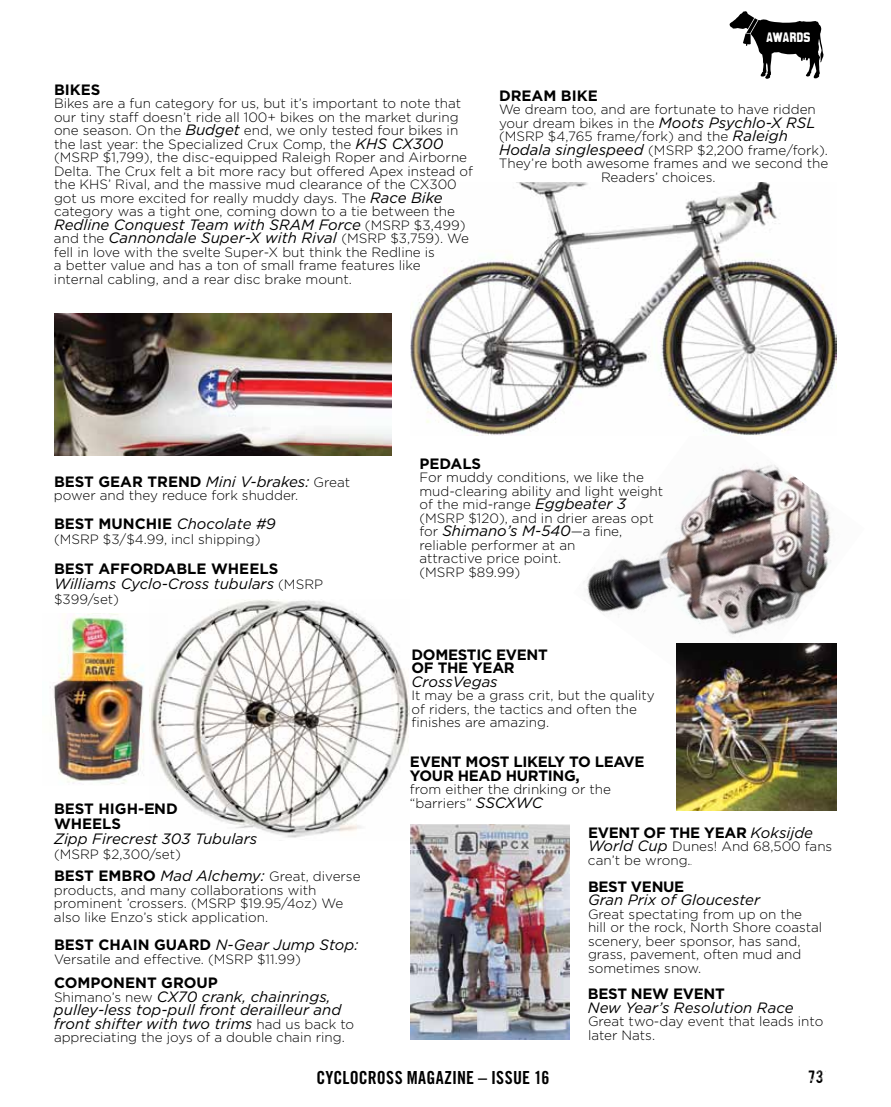
<style>
.page{position:relative;width:891px;height:1107px;background:#fff}
.page>*{position:absolute;margin:0;border:0;box-sizing:border-box;transform-origin:0 0}
.t1{font:18px "Trade Gothic LT Std Bd Cn 20";letter-spacing:.005em;color:#000}
.t2{font:italic 15px/13.5px "Gotham HTF";color:#000}
.t3{font:700 15px/13.5px "Gotham HTF";letter-spacing:-.02em;color:#000}
.t4{font:700 15px/15px "Gotham HTF";color:#000}
.t5{font:15px "Boycott";color:#000}
.t6{font:300 13.5px/13.5px "Gotham HTF";color:#000}
.t7{font:700 12px "Can Cande Bois";letter-spacing:.035em;color:#fff}
.s1{font-weight:400;font-style:italic;font-size:15px}
.s2{font-weight:300;font-style:normal;font-size:13.5px}
.s3{font-weight:400;font-style:italic}
.s4{font-weight:300;font-size:13.5px}
.s5{font-weight:700;font-style:normal}
.s6{font-weight:700;font-size:15px}
.s7{font-weight:100;font-style:italic;font-size:15px}
</style>
<div class="page">
<svg style="left:729px;top:11px;width:94px;height:68px"></svg>
<img style="left:50px;top:614px;width:94px;height:170px">
<img style="left:149px;top:600px;width:260px;height:238px">
<img style="left:584px;top:465px;width:249px;height:245px">
<img style="left:410px;top:183px;width:427px;height:253px">
<img style="left:54px;top:314px;width:338px;height:141px">
<img style="left:677px;top:643px;width:160px;height:167px">
<img style="left:410px;top:825px;width:160px;height:215px">
<p class="t3" style="left:54px;top:82px;width:48px">BIKES</p>
<p class="t6" style="left:54px;top:97px;width:421px">Bikes are a fun category for us, but it’s important to note that our tiny staff doesn’t ride all 100+ bikes on the market during one season. On the <span class="s1">Budget</span> end, we only tested four bikes in the last year: the Specialized Crux Comp, the <span class="s1">KHS CX300 </span>(MSRP $1,799), the disc-equipped Raleigh Roper and Airborne Delta. The Crux felt a bit more racy but offered Apex instead of the KHS’ Rival, and the massive mud clearance of the CX300 got us more excited for really muddy days. The <span class="s1">Race Bike </span>category was a tight one, coming down to a tie between the</p>
<p class="t2" style="left:54px;top:218px;width:417px">Redline Conquest Team with SRAM Force <span class="s2">(MSRP $3,499) and the</span> Cannondale Super-X with Rival <span class="s2">(MSRP $3,759). We</span></p>
<p class="t6" style="left:54px;top:245px;width:382px">fell in love with the svelte Super-X but think the Redline is a better value and has a ton of small frame features like internal cabling, and a rear disc brake mount.</p>
<p class="t7" style="left:766px;top:31px;width:46px">AWARDS</p>
<p class="t4" style="left:499px;top:88px;width:100px">DREAM BIKE</p>
<p class="t6" style="left:499px;top:103px;width:318px">We dream too, and are fortunate to have ridden</p>
<p class="t6" style="left:499px;top:116px;width:318px">your dream bikes in the <span class="s1">Moots Psychlo-X RSL</span></p>
<p class="t6" style="left:499px;top:130px;width:290px">(MSRP $4,765 frame/fork) and the <span class="s1">Raleigh</span></p>
<p class="t6" style="left:499px;top:143px;width:331px"><span class="s1">Hodala singlespeed</span> (MSRP $2,200 frame/fork).</p>
<p class="t6" style="left:499px;top:157px;width:331px">They’re both awesome frames and we second the</p>
<p class="t6" style="left:601px;top:170px;width:116px">Readers’ choices.</p>
<p class="t4" style="left:54px;top:474px;width:298px">BEST GEAR TREND <span class="s3">Mini V-brakes:</span> <span class="s4">Great</span></p>
<p class="t6" style="left:54px;top:489px;width:246px">power and they reduce fork shudder.</p>
<p class="t4" style="left:54px;top:516px;width:223px">BEST MUNCHIE <span class="s3">Chocolate #9</span></p>
<p class="t6" style="left:54px;top:532px;width:208px">(MSRP $3/$4.99, incl shipping)</p>
<p class="t2" style="left:54px;top:561px;width:271px;line-height:15px"><span class="s5">BEST AFFORDABLE WHEELS<br></span>Williams Cyclo-Cross tubulars <span class="s2">(MSRP</span></p>
<p class="t6" style="left:54px;top:592px;width:67px">$399/set)</p>
<p class="t4" style="left:54px;top:801px;width:125px">BEST HIGH-END<br>WHEELS</p>
<p class="t2" style="left:54px;top:832px;width:205px">Zipp Firecrest 303 Tubulars</p>
<p class="t6" style="left:54px;top:843px;width:308px;line-height:22.5px">(MSRP $2,300/set)<br><span class="s6">BEST EMBRO</span> <span class="s1">Mad Alchemy:</span> Great, diverse</p>
<p class="t6" style="left:54px;top:883px;width:291px">products, and many collaborations with prominent ’crossers. (MSRP $19.95/4oz) We also like Enzo’s stick application.</p>
<p class="t2" style="left:54px;top:938px;width:306px"><span class="s5">BEST CHAIN GUARD</span> N-Gear Jump Stop:</p>
<p class="t6" style="left:54px;top:952px;width:248px">Versatile and effective. (MSRP $11.99)</p>
<p class="t2" style="left:54px;top:976px;width:302px"><span class="s5">COMPONENT GROUP<br></span><span class="s2">Shimano’s new</span> CX70 crank, chainrings, pulley-less top-pull front derailleur and front shifter with two trims <span class="s2">had us back to</span></p>
<p class="t6" style="left:54px;top:1031px;width:292px">appreciating the joys of a double chain ring.</p>
<p class="t3" style="left:419px;top:456px;width:63px">PEDALS</p>
<p class="t6" style="left:419px;top:470px;width:245px">For muddy conditions, we like the mud-clearing ability and light weight of the mid-range <span class="s1">Eggbeater 3 </span>(MSRP $120), and in drier areas opt</p>
<p class="t2" style="left:419px;top:524px;width:204px"><span class="s2">for</span> Shimano’s M-540<span class="s2">—a fine,</span></p>
<p class="t6" style="left:419px;top:538px;width:157px">reliable performer at an attractive price point. (MSRP $89.99)</p>
<p class="t3" style="left:412px;top:647px;width:138px">DOMESTIC EVENT<br>OF THE YEAR</p>
<p class="t2" style="left:412px;top:675px;width:88px">CrossVegas</p>
<p class="t6" style="left:412px;top:688px;width:245px">It may be a grass crit, but the quality of riders, the tactics and often the finishes are amazing.</p>
<p class="t3" style="left:410px;top:755px;width:236px">EVENT MOST LIKELY TO LEAVE<br>YOUR HEAD HURTING,</p>
<p class="t6" style="left:410px;top:782px;width:203px">from either the drinking or the “barriers” <span class="s1">SSCXWC</span></p>
<p class="t3" style="left:588px;top:825px;width:227px">EVENT OF THE YEAR <span class="s3">Koksijde</span></p>
<p class="t6" style="left:588px;top:839px;width:246px"><span class="s1">World Cup</span> Dunes! And 68,500 fans can’t be wrong.<span class="s7">.</span></p>
<p class="t3" style="left:588px;top:879px;width:98px">BEST VENUE</p>
<p class="t2" style="left:588px;top:893px;width:174px">Gran Prix of Gloucester</p>
<p class="t6" style="left:588px;top:907px;width:236px">Great spectating from up on the hill or the rock, North Shore coastal scenery, beer sponsor, has sand, grass, pavement, often mud and sometimes snow.</p>
<p class="t3" style="left:588px;top:987px;width:138px">BEST NEW EVENT</p>
<p class="t2" style="left:588px;top:1001px;width:207px">New Year’s Resolution Race</p>
<p class="t6" style="left:588px;top:1014px;width:237px">Great two-day event that leads into later Nats.</p>
<h1 class="t1" style="left:317px;top:1066px;width:234px">CYCLOCROSS MAGAZINE – ISSUE 16</h1>
<p class="t5" style="left:808px;top:1069px;width:17px">73</p>
</div>
